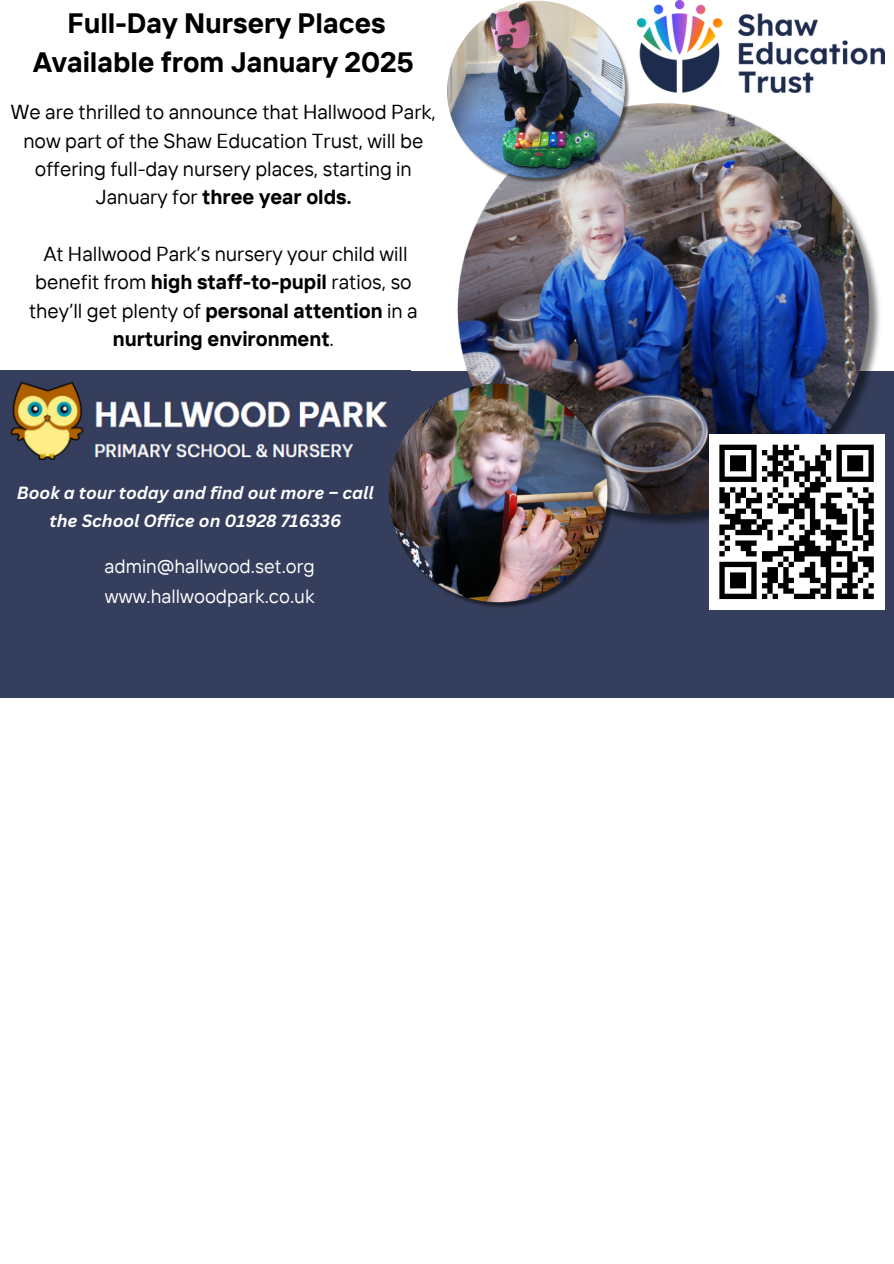
<style>
.page{position:relative;width:894px;height:1264px;background:#fff}
.page>*{position:absolute;margin:0;border:0;box-sizing:border-box;transform-origin:0 0}
.t1{font:700 28.05px/39.2px "TT Interphases";color:#000;text-align:center}
.t2{font:20.25px/28.3px "TT Interphases";color:#000;text-align:center}
.t3{font:19.2px/30.3px "TT Interphases";color:#fff}
.t4{font:italic 700 17.25px/27.3px "Canva Sans";color:#fff;text-align:center}
.s1{font-weight:700}
</style>
<div class="page">
<div style="left:0;top:371px;width:893px;height:326px;background:#353e5c"></div>
<img style="left:10px;top:381px;width:378px;height:79px">
<img style="left:637px;top:0;width:247px;height:92px">
<img style="left:457px;top:103px;width:423px;height:421px">
<img style="left:446px;top:0;width:185px;height:185px;border-radius:50%">
<img style="left:388px;top:383px;width:227px;height:227px;border-radius:91px">
<div style="left:708px;top:434px;width:176px;height:175px;background:#fff"></div>
<svg style="left:719px;top:444px;width:155px;height:156px"></svg>
<p class="t1" style="left:33px;top:3px;width:382px">Full-Day Nursery Places<br>Available from January 2025</p>
<p class="t2" style="left:11px;top:98px;width:426px">We are thrilled to announce that Hallwood Park, now part of the Shaw Education Trust, will be offering full-day nursery places, starting in January for <span class="s1">three year olds.</span></p>
<h1 class="t2" style="left:29px;top:239px;width:390px">At Hallwood Park’s nursery your child will benefit from <span class="s1">high staff-to-pupil</span> ratios, so they’ll get plenty of <span class="s1">personal attention</span> in a <span class="s1">nurturing environment</span>.</h1>
<h2 class="t4" style="left:17px;top:479px;width:358px">Book a tour today and find out more – call the School Office on 01928 716336</h2>
<h2 class="t3" style="left:105px;top:550px;width:212px">admin@hallwood.set.org www.hallwoodpark.co.uk</h2>
</div>
